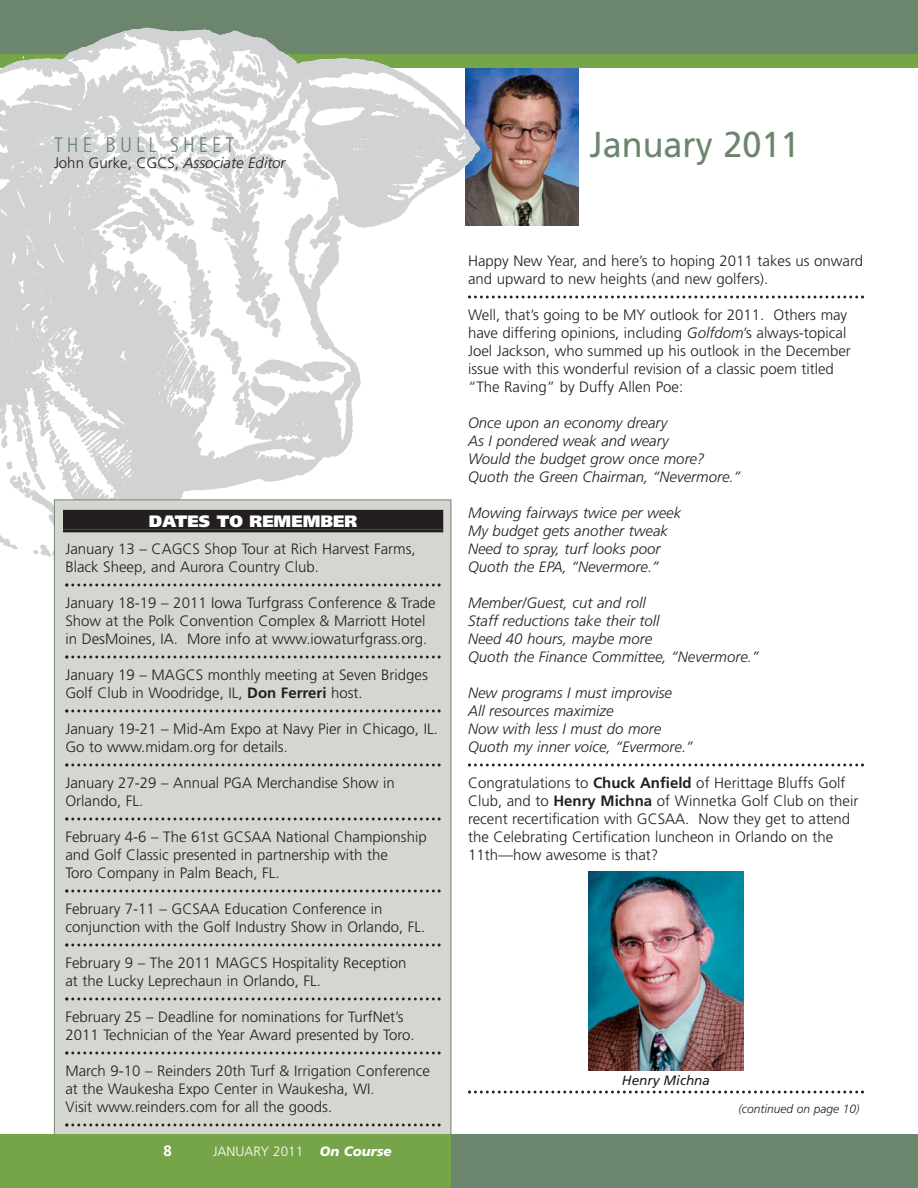
<style>
.page{position:relative;width:918px;height:1188px;background:#fff}
.page>*{position:absolute;margin:0;border:0;box-sizing:border-box;transform-origin:0 0}
.t1{font:36px "Frutiger";color:#6c866e;scale:.95 1}
.t2{font:300 condensed 21px "Frutiger";letter-spacing:.19em;color:#6c866e}
.t3{font:900 16.5px "Frutiger";color:#fff}
.t4{font:300 15px/18px "Frutiger";color:#231f20}
.t5{font:italic 300 15px/18px "Frutiger";color:#231f20}
.t6{font:700 15px "Frutiger";color:#fff}
.t7{font:300 13.5px "Frutiger";color:#fff}
.t8{font:italic 13.5px "Frutiger";color:#231f20}
.t9{font:italic 300 12px "Frutiger";color:#231f20}
.s1{font-style:italic}
.s2{font-weight:700}
.s3{font-weight:900;font-style:italic}
</style>
<div class="page">
<img style="left:510px;top:68px;width:68px;height:158px">
<div style="left:0;top:0;width:918px;height:68px;background:#6c866e"></div>
<div style="left:0;top:54px;width:918px;height:14px;background:#76a449"></div>
<img style="left:0;top:27px;width:510px;height:547px">
<svg style="left:468px;top:296px;width:396px;height:2px"></svg>
<svg style="left:468px;top:764px;width:396px;height:2px"></svg>
<svg style="left:468px;top:1091px;width:396px;height:3px"></svg>
<img style="left:589px;top:872px;width:154px;height:198px">
<div style="left:55px;top:500px;width:396px;height:647px;background:#d3d7d0"></div>
<div style="left:63px;top:510px;width:380px;height:19px;background:#231f20"></div>
<hr style="left:63px;top:529px;width:380px;height:3px;background:#231f20">
<svg style="left:65px;top:584px;width:376px;height:2px"></svg>
<svg style="left:65px;top:656px;width:376px;height:2px"></svg>
<svg style="left:65px;top:710px;width:376px;height:2px"></svg>
<svg style="left:65px;top:764px;width:376px;height:2px"></svg>
<svg style="left:65px;top:818px;width:376px;height:2px"></svg>
<svg style="left:65px;top:890px;width:376px;height:2px"></svg>
<svg style="left:65px;top:944px;width:376px;height:2px"></svg>
<svg style="left:65px;top:998px;width:376px;height:2px"></svg>
<svg style="left:65px;top:1052px;width:376px;height:2px"></svg>
<svg style="left:65px;top:1124px;width:376px;height:2px"></svg>
<div style="left:0;top:1134px;width:918px;height:54px;background:#6c866e"></div>
<div style="left:0;top:1134px;width:451px;height:54px;background:#76a449"></div>
<h2 class="t2" style="left:54px;top:136px;width:182px">THE BULL SHEET</h2>
<h1 class="t1" style="left:589px;top:130px;width:223px">January 2011</h1>
<p class="t4" style="left:54px;top:155px;width:233px">John Gurke, CGCS, <span class="s1">Associate Editor</span></p>
<p class="t3" style="left:149px;top:515px;width:210px">DATES TO REMEMBER</p>
<p class="t4" style="left:65px;top:540px;width:352px">January 13 – CAGCS Shop Tour at Rich Harvest Farms,<br>Black Sheep, and Aurora Country Club.</p>
<p class="t4" style="left:65px;top:594px;width:372px">January 18-19 – 2011 Iowa Turfgrass Conference &amp; Trade<br>Show at the Polk Convention Complex &amp; Marriott Hotel in DesMoines, IA. More info at www.iowaturfgrass.org.</p>
<p class="t4" style="left:65px;top:666px;width:364px">January 19 – MAGCS monthly meeting at Seven Bridges<br>Golf Club in Woodridge, IL, <span class="s2">Don Ferreri</span> host.</p>
<p class="t4" style="left:65px;top:720px;width:374px">January 19-21 – Mid-Am Expo at Navy Pier in Chicago, IL.<br>Go to www.midam.org for details.</p>
<p class="t4" style="left:65px;top:774px;width:331px">January 27-29 – Annual PGA Merchandise Show in<br>Orlando, FL.</p>
<p class="t4" style="left:65px;top:828px;width:363px">February 4-6 – The 61st GCSAA National Championship and Golf Classic presented in partnership with the<br>Toro Company in Palm Beach, FL.</p>
<p class="t4" style="left:65px;top:900px;width:361px">February 7-11 – GCSAA Education Conference in conjunction with the Golf Industry Show in Orlando, FL.</p>
<p class="t4" style="left:65px;top:954px;width:343px">February 9 – The 2011 MAGCS Hospitality Reception at the Lucky Leprechaun in Orlando, FL.</p>
<p class="t4" style="left:65px;top:1008px;width:351px">February 25 – Deadline for nominations for TurfNet’s<br>2011 Technician of the Year Award presented by Toro.</p>
<p class="t4" style="left:65px;top:1062px;width:366px">March 9-10 – Reinders 20th Turf &amp; Irrigation Conference at the Waukesha Expo Center in Waukesha, WI.<br>Visit www.reinders.com for all the goods.</p>
<p class="t6" style="left:164px;top:1144px;width:10px">8</p>
<p class="t7" style="left:213px;top:1146px;width:180px">JANUARY 2011 <span class="s3">On Course</span></p>
<p class="t4" style="left:468px;top:252px;width:397px">Happy New Year, and here’s to hoping 2011 takes us onward and upward to new heights (and new golfers).</p>
<p class="t4" style="left:468px;top:306px;width:384px">Well, that’s going to be MY outlook for 2011. Others may have differing opinions, including <span class="s1">Golfdom</span>’s always-topical Joel Jackson, who summed up his outlook in the December issue with this wonderful revision of a classic poem titled “The Raving” by Duffy Allen Poe:</p>
<p class="t5" style="left:468px;top:414px;width:274px">Once upon an economy dreary<br>As I pondered weak and weary<br>Would the budget grow once more?<br>Quoth the Green Chairman, “Nevermore.”</p>
<p class="t5" style="left:468px;top:504px;width:215px">Mowing fairways twice per week<br>My budget gets another tweak<br>Need to spray, turf looks poor<br>Quoth the EPA, “Nevermore.”</p>
<p class="t5" style="left:468px;top:594px;width:292px">Member/Guest, cut and roll<br>Staff reductions take their toll<br>Need 40 hours, maybe more<br>Quoth the Finance Committee, “Nevermore.”</p>
<p class="t5" style="left:468px;top:684px;width:226px">New programs I must improvise<br>All resources maximize<br>Now with less I must do more<br>Quoth my inner voice, “Evermore.”</p>
<p class="t4" style="left:468px;top:774px;width:392px">Congratulations to <span class="s2">Chuck Anfield</span> of Herittage Bluffs Golf Club, and to <span class="s2">Henry Michna</span> of Winnetka Golf Club on their recent recertification with GCSAA. Now they get to attend the Celebrating Certification luncheon in Orlando on the 11th—how awesome is that?</p>
<p class="t8" style="left:622px;top:1074px;width:90px">Henry Michna</p>
<p class="t9" style="left:738px;top:1104px;width:123px">(continued on page 10)</p>
</div>
